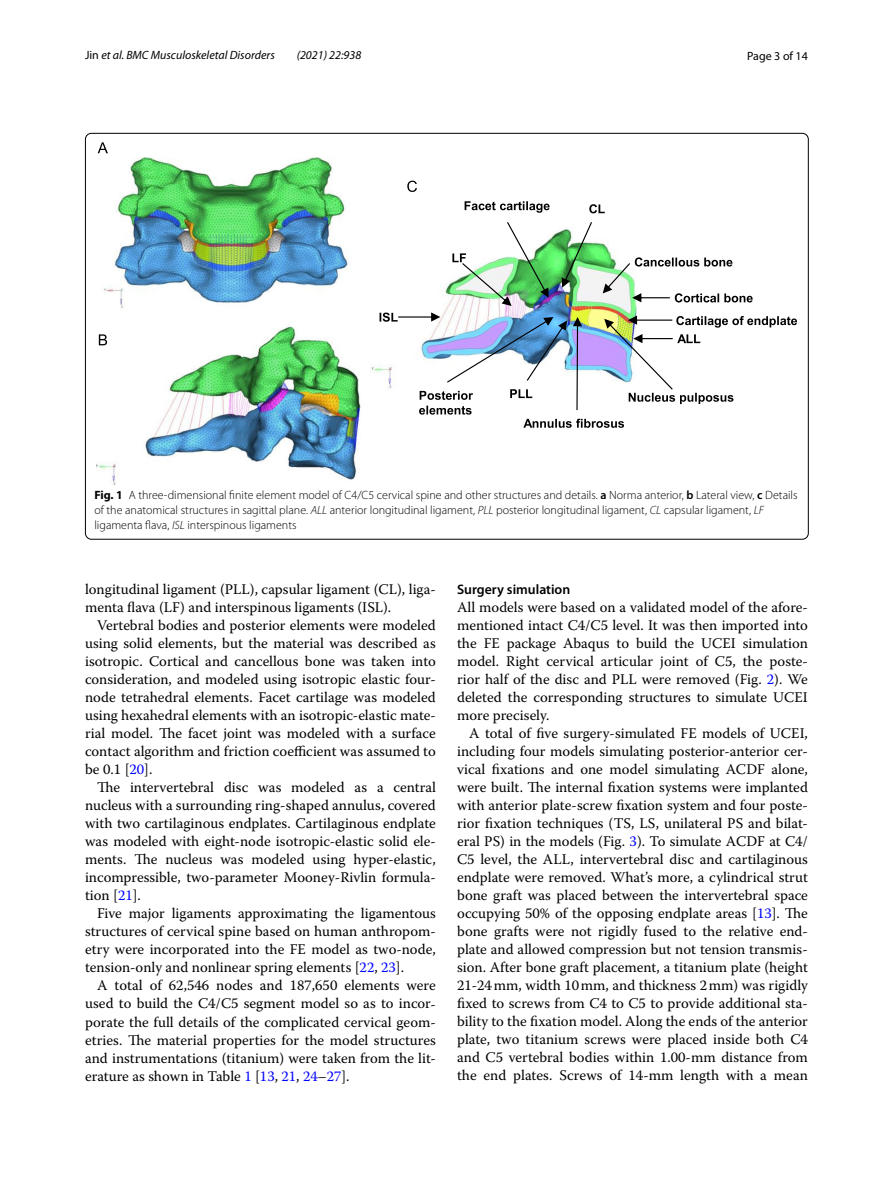
<style>
.page{position:relative;width:893px;height:1187px;background:#fff}
.page>*{position:absolute;margin:0;border:0;box-sizing:border-box;transform-origin:0 0}
.t1{font:14.7px/18px "Warnock Pro";color:#000;text-align:justify}
.t2{font:600 13.8px "Myriad Pro";color:#000}
.t3{font:300 12px/15px "Myriad Pro";color:#000}
.t4{font:italic 12px "Myriad Pro";color:#000}
.t5{font:12px "Myriad Pro";color:#000}
.s1{font-style:normal}
.s2{font-weight:700}
.s3{font-weight:600}
.s4{font-style:italic}
.s5{color:#00f}
</style>
<div class="page">
<img style="left:97px;top:158px;width:540px;height:326px">
<svg style="left:98px;top:142px;width:10px;height:11px"></svg>
<svg style="left:99px;top:334px;width:8px;height:11px"></svg>
<svg style="left:407px;top:181px;width:10px;height:11px"></svg>
<svg style="left:510px;top:389px;width:22px;height:9px"></svg>
<svg style="left:379px;top:312px;width:61px;height:10px"></svg>
<svg style="left:589px;top:204px;width:16px;height:9px"></svg>
<svg style="left:562px;top:222px;width:30px;height:66px"></svg>
<svg style="left:603px;top:257px;width:150px;height:45px"></svg>
<svg style="left:573px;top:317px;width:9px;height:93px"></svg>
<svg style="left:523px;top:418px;width:101px;height:10px"></svg>
<svg style="left:604px;top:315px;width:193px;height:89px"></svg>
<img style="left:452px;top:222px;width:97px;height:84px">
<svg style="left:465px;top:201px;width:85px;height:12px"></svg>
<img style="left:447px;top:317px;width:120px;height:65px">
<svg style="left:419px;top:391px;width:54px;height:23px"></svg>
<p class="t4" style="left:85px;top:48px;width:191px"><span class="s1">Jin</span> et al. BMC Musculoskeletal Disorders</p>
<p class="t4" style="left:297px;top:48px;width:66px">(2021) 22:938</p>
<p class="t5" style="left:747px;top:48px;width:62px">Page 3 of 14</p>
<p class="t3" style="left:94px;top:488px;width:705px"><span class="s2">Fig. 1</span> A three-dimensional finite element model of C4/C5 cervical spine and other structures and details. <span class="s3">a</span> Norma anterior, <span class="s3">b</span> Lateral view, <span class="s3">c</span> Details of the anatomical structures in sagittal plane. <span class="s4">ALL</span> anterior longitudinal ligament, <span class="s4">PLL</span> posterior longitudinal ligament, <span class="s4">CL</span> capsular ligament, <span class="s4">LF </span>ligamenta flava, <span class="s4">ISL</span> interspinous ligaments</p>
<p class="t1" style="left:85px;top:580px;width:352px">longitudinal ligament (PLL), capsular ligament (CL), liga&shy;menta flava (LF) and interspinous ligaments (ISL).</p>
<p class="t1" style="left:85px;top:616px;width:352px;text-indent:12px">Vertebral bodies and posterior elements were modeled using solid elements, but the material was described as isotropic. Cortical and cancellous bone was taken into consideration, and modeled using isotropic elastic four&shy;node tetrahedral elements. Facet cartilage was modeled using hexahedral elements with an isotropic-elastic mate&shy;rial model. The facet joint was modeled with a surface contact algorithm and friction coefficient was assumed to be 0.1 [<span class="s5">20</span>].</p>
<p class="t1" style="left:85px;top:778px;width:352px;text-indent:12px">The intervertebral disc was modeled as a central nucleus with a surrounding ring-shaped annulus, covered with two cartilaginous endplates. Cartilaginous endplate was modeled with eight-node isotropic-elastic solid ele&shy;ments. The nucleus was modeled using hyper-elastic, incompressible, two-parameter Mooney-Rivlin formula&shy;tion [<span class="s5">21</span>].</p>
<p class="t1" style="left:85px;top:904px;width:352px;text-indent:12px">Five major ligaments approximating the ligamentous structures of cervical spine based on human anthropom&shy;etry were incorporated into the FE model as two-node, tension-only and nonlinear spring elements [<span class="s5">22</span>, <span class="s5">23</span>].</p>
<p class="t1" style="left:85px;top:976px;width:352px;text-indent:12px">A total of 62,546 nodes and 187,650 elements were used to build the C4/C5 segment model so as to incor&shy;porate the full details of the complicated cervical geom&shy;etries. The material properties for the model structures and instrumentations (titanium) were taken from the lit&shy;erature as shown in Table <span class="s5">1</span> [<span class="s5">13</span>, <span class="s5">21</span>, <span class="s5">24</span>–<span class="s5">27</span>].</p>
<p class="t2" style="left:457px;top:580px;width:115px">Surgery simulation</p>
<p class="t1" style="left:457px;top:597px;width:352px">All models were based on a validated model of the afore&shy;mentioned intact C4/C5 level. It was then imported into the FE package Abaqus to build the UCEI simulation model. Right cervical articular joint of C5, the poste&shy;rior half of the disc and PLL were removed (Fig. <span class="s5">2</span>). We deleted the corresponding structures to simulate UCEI more precisely.</p>
<p class="t1" style="left:457px;top:723px;width:352px;text-indent:12px">A total of five surgery-simulated FE models of UCEI, including four models simulating posterior-anterior cer&shy;vical fixations and one model simulating ACDF alone, were built. The internal fixation systems were implanted with anterior plate-screw fixation system and four poste&shy;rior fixation techniques (TS, LS, unilateral PS and bilat&shy;eral PS) in the models (Fig. <span class="s5">3</span>). To simulate ACDF at C4/ C5 level, the ALL, intervertebral disc and cartilaginous endplate were removed. What’s more, a cylindrical strut bone graft was placed between the intervertebral space occupying 50% of the opposing endplate areas [<span class="s5">13</span>]. The bone grafts were not rigidly fused to the relative end&shy;plate and allowed compression but not tension transmis&shy;sion. After bone graft placement, a titanium plate (height 21-24mm, width 10mm, and thickness 2mm) was rigidly fixed to screws from C4 to C5 to provide additional sta&shy;bility to the fixation model. Along the ends of the anterior plate, two titanium screws were placed inside both C4 and C5 vertebral bodies within 1.00-mm distance from the end plates. Screws of 14-mm length with a mean</p>
</div>
